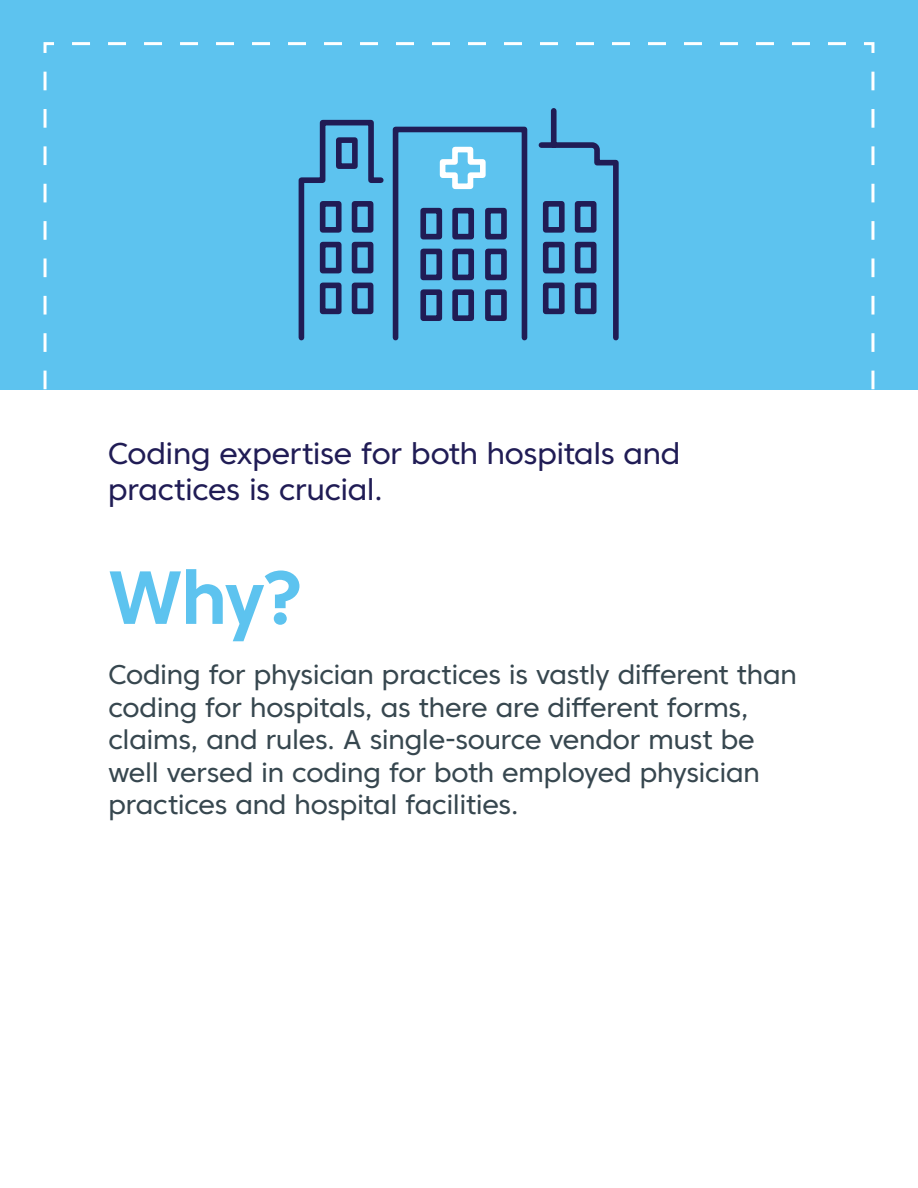
<style>
.page{position:relative;width:918px;height:1188px;background:#fff}
.page>*{position:absolute;margin:0;border:0;box-sizing:border-box;transform-origin:0 0}
.t1{font:700 75px "Core Sans C 65";color:#5dc3ef}
.t2{font:30px/36px "Core Sans C 45";letter-spacing:-.015em;color:#201c55}
.t3{font:27px/32.4px "Core Sans C 45";letter-spacing:-.01em;color:#37474f}
</style>
<div class="page">
<div style="left:0;top:0;width:918px;height:389px;background:#5dc3ef"></div>
<svg style="left:42px;top:42px;width:834px;height:348px"></svg>
<svg style="left:296px;top:105px;width:325px;height:238px"></svg>
<p class="t2" style="left:108px;top:435px;width:574px">Coding expertise for both hospitals and practices is crucial.</p>
<h1 class="t1" style="left:108px;top:551px;width:197px">Why?</h1>
<p class="t3" style="left:108px;top:659px;width:690px">Coding for physician practices is vastly different than coding for hospitals, as there are different forms, claims, and rules. A single-source vendor must be well versed in coding for both employed physician practices and hospital facilities.</p>
</div>
